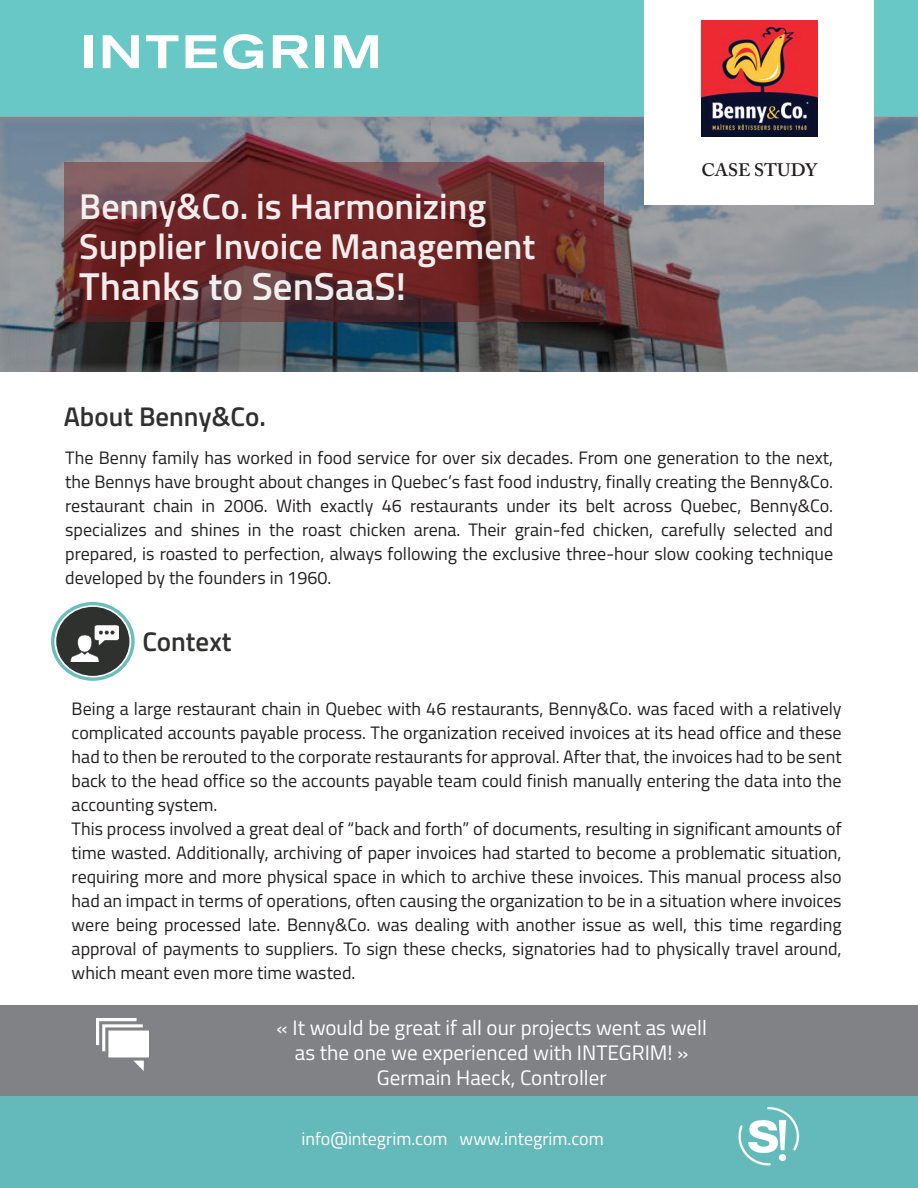
<style>
.page{position:relative;width:918px;height:1188px;background:#fff}
.page>*{position:absolute;margin:0;border:0;box-sizing:border-box;transform-origin:0 0}
.t1{font:600 39px "Titillium Web";color:#fff}
.t2{font:600 36px/40.5px "Titillium Web";color:#fff}
.t3{font:600 27px "Titillium Web";color:#30312f}
.t4{font:21px/25.2px "Titillium Web";color:#fff;text-align:center}
.t5{font:18px/24px "Titillium Web";color:#231f20;text-align:justify}
.t6{font:18px "Titillium Web";color:#fff}
.t7{font:600 18px "Adobe Caslon Pro";color:#231f20}
</style>
<div class="page">
<div style="left:0;top:1096px;width:918px;height:92px;background:#64baba"></div>
<div style="left:0;top:0;width:918px;height:116px;background:#67c8c5"></div>
<svg style="left:0;top:116px;width:918px;height:255px;background:#757981"></svg>
<div style="left:645px;top:0;width:229px;height:204px;background:#fff"></div>
<img style="left:702px;top:21px;width:115px;height:115px">
<img style="left:738px;top:1107px;width:62px;height:59px">
<div style="left:0;top:1005px;width:918px;height:91px;background:#808285"></div>
<img style="left:97px;top:1019px;width:52px;height:52px">
<div style="left:56px;top:607px;width:73px;height:69px;background:#2f312f;border-radius:50%"></div>
<div style="left:51px;top:602px;width:84px;height:79px;border:3px solid #6abebb;border-radius:50%"></div>
<img style="left:70px;top:625px;width:48px;height:37px">
<svg style="left:64px;top:162px;width:540px;height:160px;background:#692e2f"></svg>
<div style="left:84px;top:35px;width:9px;height:33px;background:#fff"></div>
<svg style="left:103px;top:35px;width:36px;height:33px"></svg>
<svg style="left:146px;top:35px;width:33px;height:33px"></svg>
<svg style="left:186px;top:35px;width:31px;height:33px"></svg>
<svg style="left:223px;top:34px;width:40px;height:35px"></svg>
<svg style="left:273px;top:35px;width:36px;height:33px"></svg>
<div style="left:316px;top:35px;width:8px;height:33px;background:#fff"></div>
<svg style="left:334px;top:35px;width:44px;height:33px"></svg>
<h2 class="t2" style="left:79px;top:184px;width:457px">Benny&amp;Co. is Harmonizing<br>Supplier Invoice Management</h2>
<h1 class="t1" style="left:79px;top:257px;width:328px">Thanks to SenSaaS!</h1>
<h3 class="t3" style="left:64px;top:397px;width:204px">About Benny&amp;Co.</h3>
<p class="t7" style="left:701px;top:159px;width:118px">CASE STUDY</p>
<p class="t5" style="left:65px;top:445px;width:769px">The Benny family has worked in food service for over six decades. From one generation to the next, the Bennys have brought about changes in Quebec’s fast food industry, finally creating the Benny&amp;Co. restaurant chain in 2006. With exactly 46 restaurants under its belt across Quebec, Benny&amp;Co. specializes and shines in the roast chicken arena. Their grain-fed chicken, carefully selected and prepared, is roasted to perfection, always following the exclusive three-hour slow cooking technique developed by the founders in 1960.</p>
<h3 class="t3" style="left:142px;top:621px;width:91px">Context</h3>
<p class="t5" style="left:72px;top:696px;width:772px;text-align:left">Being a large restaurant chain in Quebec with 46 restaurants, Benny&amp;Co. was faced with a relatively complicated accounts payable process. The organization received invoices at its head office and these had to then be rerouted to the corporate restaurants for approval. After that, the invoices had to be sent back to the head office so the accounts payable team could finish manually entering the data into the accounting system.<br>This process involved a great deal of “back and forth” of documents, resulting in significant amounts of time wasted. Additionally, archiving of paper invoices had started to become a problematic situation, requiring more and more physical space in which to archive these invoices. This manual process also had an impact in terms of operations, often causing the organization to be in a situation where invoices were being processed late. Benny&amp;Co. was dealing with another issue as well, this time regarding approval of payments to suppliers. To sign these checks, signatories had to physically travel around, which meant even more time wasted.</p>
<p class="t4" style="left:277px;top:1014px;width:432px">« It would be great if all our projects went as well as the one we experienced with INTEGRIM! »<br>Germain Haeck, Controller</p>
<p class="t6" style="left:302px;top:1125px;width:304px">info@integrim.com │ www.integrim.com</p>
</div>
